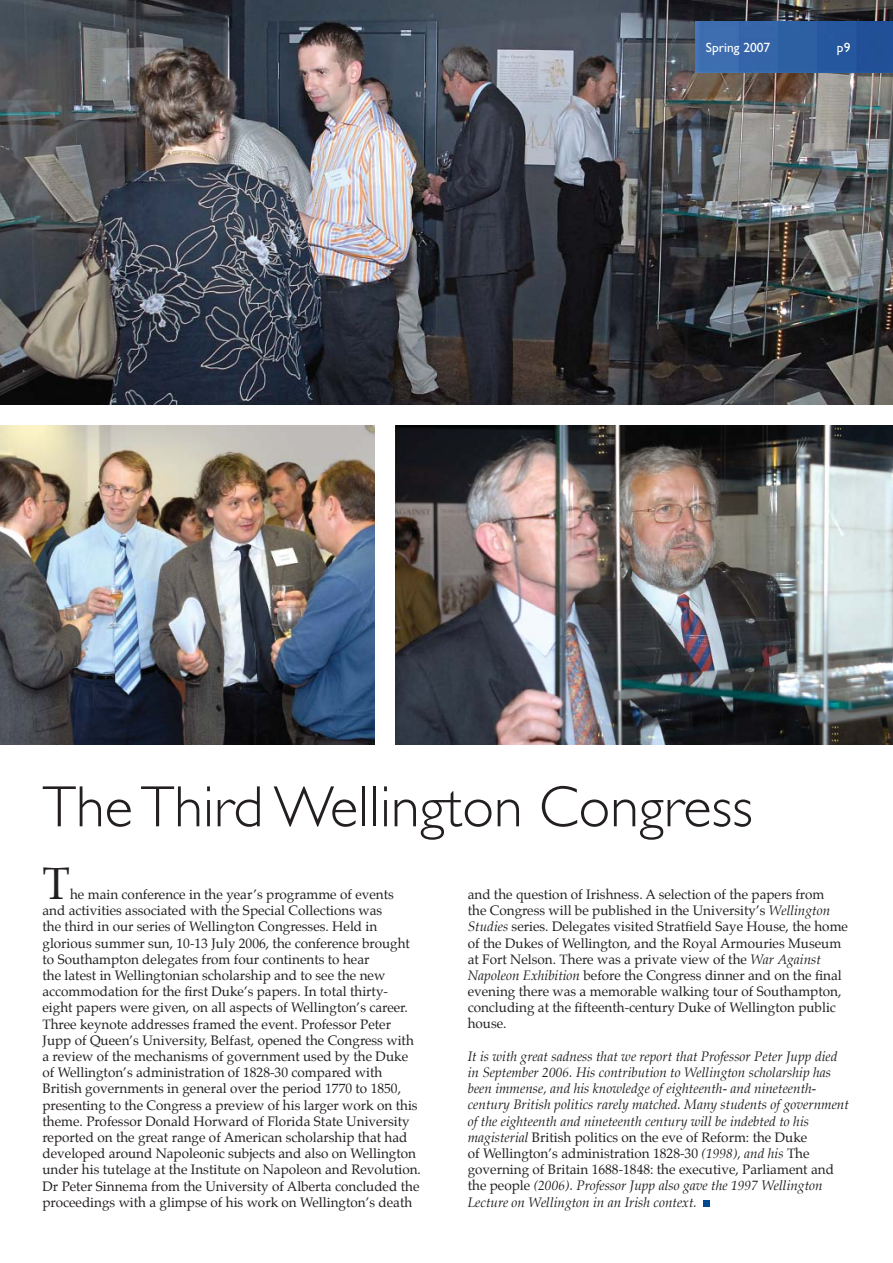
<style>
.page{position:relative;width:893px;height:1263px;background:#fff}
.page>*{position:absolute;margin:0;border:0;box-sizing:border-box;transform-origin:0 0}
.t1{font:300 58.5px "Gill Sans";color:#231f20}
.t2{font:45px "Palatino";color:#231f20}
.t3{font:13.5px/16.2px "Palatino";color:#231f20}
.t4{font:italic 13.5px/16.2px "Palatino";color:#231f20}
.t5{font:13.5px "Gill Sans";color:#fff}
.s1{font-style:italic}
.s2{font-style:normal}
</style>
<div class="page">
<img style="left:0;top:0;width:893px;height:404px">
<img style="left:696px;top:21px;width:197px;height:51px">
<div style="left:704px;top:1200px;width:6px;height:7px;background:#004990"></div>
<img style="left:0;top:425px;width:374px;height:319px">
<img style="left:395px;top:425px;width:498px;height:319px">
<p class="t5" style="left:706px;top:43px;width:66px">Spring 2007</p>
<p class="t5" style="left:837px;top:43px;width:15px">p9</p>
<h1 class="t1" style="left:43px;top:786px;width:712px">The Third Wellington Congress</h1>
<h2 class="t2" style="left:43px;top:862px;width:29px">T</h2>
<p class="t3" style="left:43px;top:887px;width:380px;text-indent:28px">he main conference in the year’s programme of events<br>and activities associated with the Special Collections was<br>the third in our series of Wellington Congresses. Held in glorious summer sun, 10-13 July 2006, the conference brought to Southampton delegates from four continents to hear<br>the latest in Wellingtonian scholarship and to see the new accommodation for the first Duke’s papers. In total thirty&shy;eight papers were given, on all aspects of Wellington’s career.<br>Three keynote addresses framed the event. Professor Peter Jupp of Queen’s University, Belfast, opened the Congress with a review of the mechanisms of government used by the Duke of Wellington’s administration of 1828-30 compared with British governments in general over the period 1770 to 1850, presenting to the Congress a preview of his larger work on this theme. Professor Donald Horward of Florida State University reported on the great range of American scholarship that had developed around Napoleonic subjects and also on Wellington under his tutelage at the Institute on Napoleon and Revolution.<br>Dr Peter Sinnema from the University of Alberta concluded the proceedings with a glimpse of his work on Wellington’s death</p>
<p class="t3" style="left:468px;top:887px;width:382px">and the question of Irishness. A selection of the papers from<br>the Congress will be published in the University’s <span class="s1">Wellington Studies</span> series. Delegates visited Stratfield Saye House, the home of the Dukes of Wellington, and the Royal Armouries Museum at Fort Nelson. There was a private view of the <span class="s1">War Against Napoleon Exhibition</span> before the Congress dinner and on the final evening there was a memorable walking tour of Southampton, concluding at the fifteenth-century Duke of Wellington public house.</p>
<p class="t4" style="left:468px;top:1049px;width:383px">It is with great sadness that we report that Professor Peter Jupp died in September 2006. His contribution to Wellington scholarship has been immense, and his knowledge of eighteenth- and nineteenth&shy;century British politics rarely matched. Many students of government of the eighteenth and nineteenth century will be indebted to his magisterial <span class="s2">British politics on the eve of Reform: the Duke<br>of Wellington’s administration 1828-30</span> (1998), and his <span class="s2">The governing of Britain 1688-1848: the executive, Parliament and the people</span> (2006). Professor Jupp also gave the 1997 Wellington Lecture on Wellington in an Irish context.</p>
</div>
